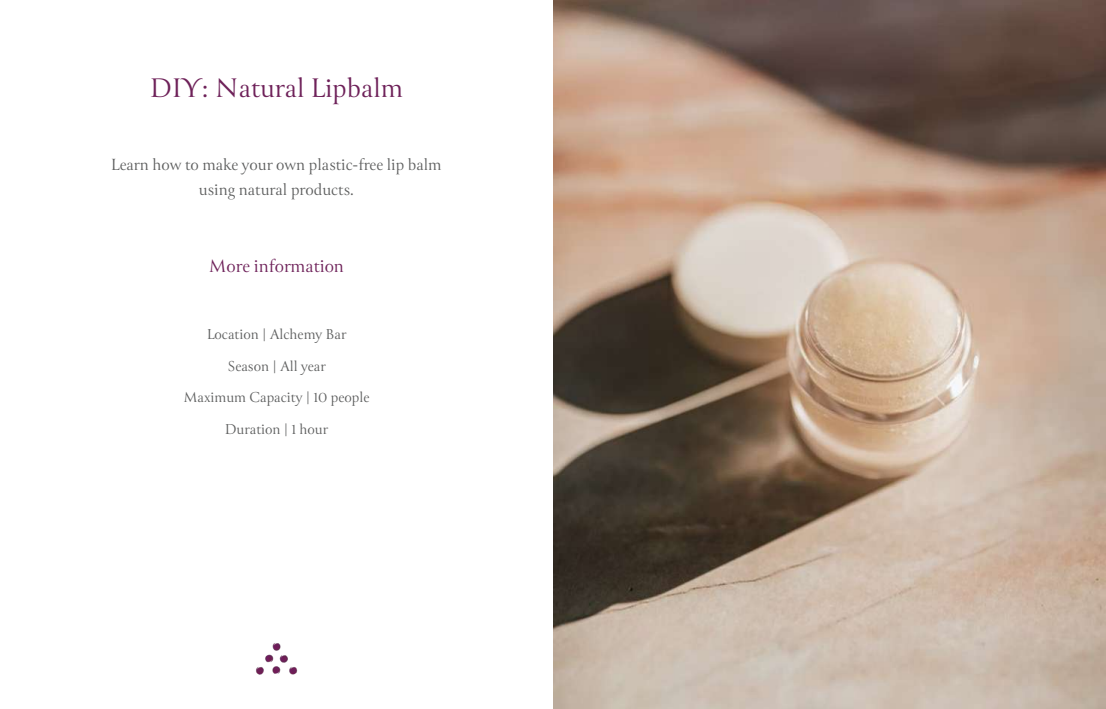
<style>
.page{position:relative;width:1106px;height:709px;background:#fff}
.page>*{position:absolute;margin:0;border:0;box-sizing:border-box;transform-origin:0 0}
.t1{font:30px "Canto";color:#6e2159}
.t2{font:20px "Canto";color:#6e2159}
.t3{font:18px/24.8px "Canto";color:#5d5e5e;text-align:center}
.t4{font:16px/31.5px "Canto";color:#5d5e5e;text-align:center}
</style>
<div class="page">
<img style="left:256px;top:643px;width:42px;height:32px">
<img style="left:553px;top:0;width:553px;height:709px">
<h1 class="t1" style="left:150px;top:73px;width:255px">DIY: Natural Lipbalm</h1>
<p class="t3" style="left:111px;top:152px;width:332px">Learn how to make your own plastic-free lip balm using natural products.</p>
<p class="t2" style="left:209px;top:255px;width:137px">More information</p>
<p class="t4" style="left:183px;top:319px;width:187px">Location | Alchemy Bar<br>Season | All year<br>Maximum Capacity | 10 people<br>Duration | 1 hour</p>
</div>
